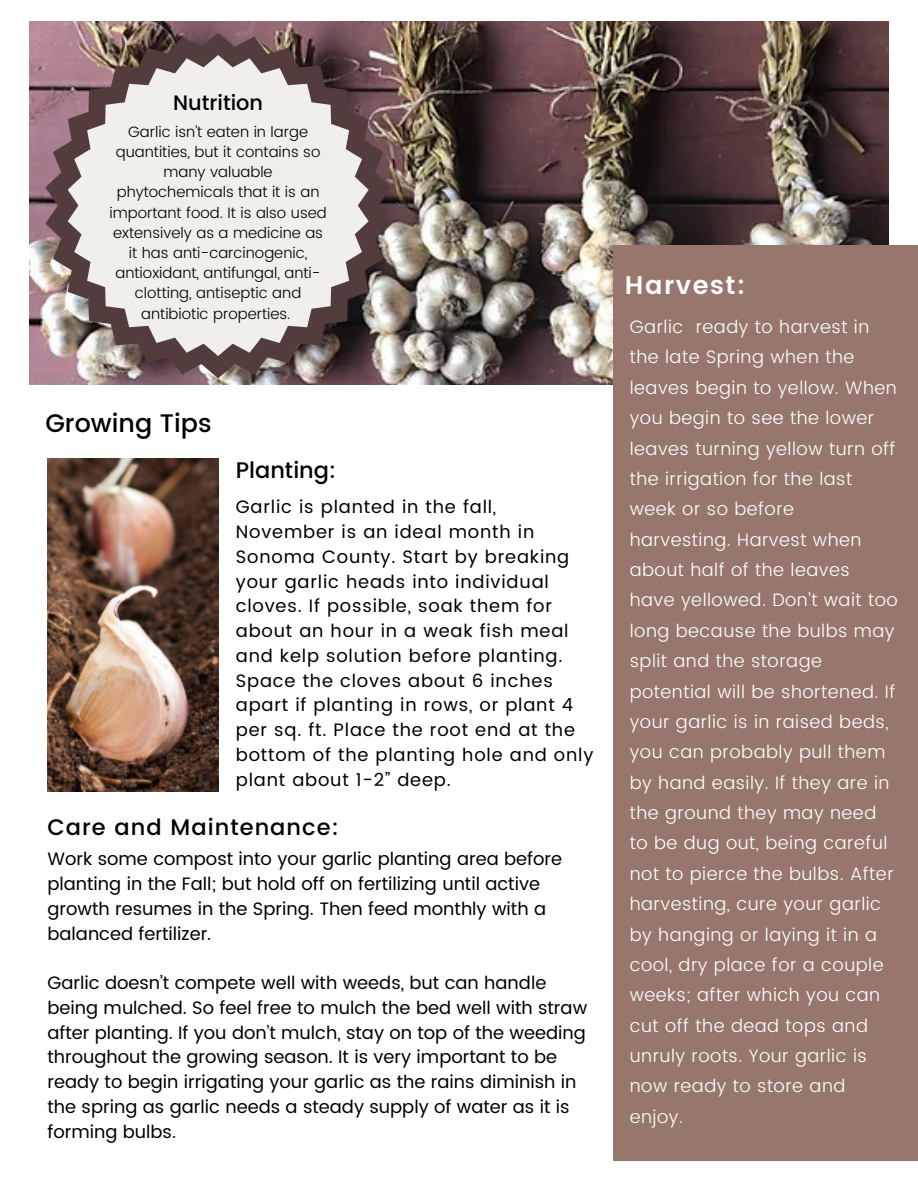
<style>
.page{position:relative;width:918px;height:1188px;background:#fff}
.page>*{position:absolute;margin:0;border:0;box-sizing:border-box;transform-origin:0 0}
.t1{font:600 25.5px "Poppins";letter-spacing:.06em;color:#fbfefb}
.t2{font:500 25.35px "Poppins";color:#000}
.t3{font:500 22.5px "Poppins";letter-spacing:.045em;color:#000}
.t4{font:500 22.5px "Poppins";color:#000}
.t5{font:500 20.85px "Poppins";color:#000}
.t6{font:300 18px/30.3px "Poppins";letter-spacing:.03em;color:#fff}
.t7{font:18px/24.8px "Poppins";color:#000}
.t8{font:18px/24.8px "Poppins";letter-spacing:.045em;color:#000}
.t9{font:300 15px/20.2px "Poppins";color:#000;text-align:center}
</style>
<div class="page">
<img style="left:29px;top:21px;width:860px;height:364px">
<div style="left:69px;top:437px;width:179px;height:183px;background:#fbfefb"></div>
<img style="left:47px;top:459px;width:171px;height:333px">
<div style="left:69px;top:816px;width:179px;height:183px;background:#fbfefb"></div>
<img style="left:45px;top:33px;width:346px;height:345px">
<svg style="left:68px;top:55px;width:301px;height:301px;background:#c8c2bf"></svg>
<div style="left:614px;top:245px;width:304px;height:915px;background:#97776d"></div>
<h2 class="t5" style="left:173px;top:91px;width:92px">Nutrition</h2>
<h3 class="t9" style="left:110px;top:122px;width:219px">Garlic isn’t eaten in large quantities, but it contains so many valuable phytochemicals that it is an important food. It is also used extensively as a medicine as it has anti-carcinogenic, antioxidant, antifungal, anti&shy;clotting, antiseptic and antibiotic properties.</h3>
<h1 class="t2" style="left:45px;top:408px;width:168px">Growing Tips</h1>
<h2 class="t4" style="left:236px;top:457px;width:102px">Planting:</h2>
<h3 class="t8" style="left:236px;top:495px;width:359px">Garlic is planted in the fall,<br>November is an ideal month in<br>Sonoma County. Start by breaking your garlic heads into individual cloves. If possible, soak them for about an hour in a weak fish meal and kelp solution before planting.<br>Space the cloves about 6 inches apart if planting in rows, or plant 4 per sq. ft. Place the root end at the bottom of the planting hole and only plant about 1-2” deep.</h3>
<h1 class="t3" style="left:47px;top:814px;width:293px">Care and Maintenance:</h1>
<h2 class="t7" style="left:47px;top:847px;width:516px">Work some compost into your garlic planting area before planting in the Fall; but hold off on fertilizing until active growth resumes in the Spring. Then feed monthly with a balanced fertilizer.</h2>
<p class="t7" style="left:47px;top:970px;width:541px">Garlic doesn’t compete well with weeds, but can handle being mulched. So feel free to mulch the bed well with straw after planting. If you don’t mulch, stay on top of the weeding throughout the growing season. It is very important to be ready to begin irrigating your garlic as the rains diminish in the spring as garlic needs a steady supply of water as it is forming bulbs.</p>
<h3 class="t1" style="left:625px;top:271px;width:122px">Harvest:</h3>
<h3 class="t6" style="left:630px;top:312px;width:269px">Garlic ready to harvest in the late Spring when the leaves begin to yellow. When you begin to see the lower leaves turning yellow turn off the irrigation for the last week or so before harvesting. Harvest when about half of the leaves have yellowed. Don’t wait too long because the bulbs may split and the storage potential will be shortened. If your garlic is in raised beds, you can probably pull them by hand easily. If they are in the ground they may need to be dug out, being careful not to pierce the bulbs. After harvesting, cure your garlic by hanging or laying it in a cool, dry place for a couple weeks; after which you can cut off the dead tops and unruly roots. Your garlic is now ready to store and enjoy.</h3>
</div>
